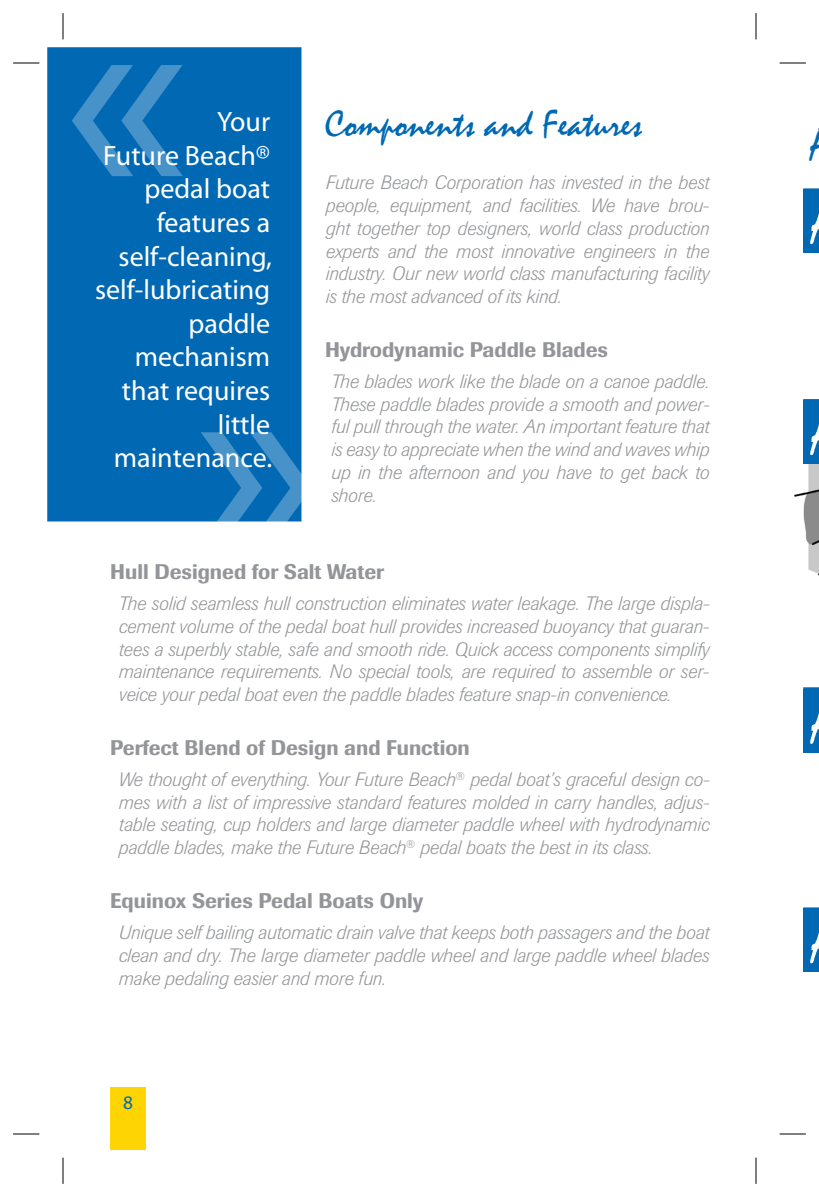
<style>
.page{position:relative;width:819px;height:1197px;background:#fff}
.page>*{position:absolute;margin:0;border:0;box-sizing:border-box;transform-origin:0 0}
.t1{font:301.88px "Myriad";color:#fff}
.t2{font:38.5px "Mistral";color:#0168b3}
.t3{font:28px/33.6px "Myriad";color:#fff;text-align:right}
.t4{font:500 21px "Imago";color:#939598}
.t5{font:italic 300 19.25px/22.8px "Imago";color:#939598;text-align:justify}
.t6{font:19.25px "Myriad";color:#0168b3}
</style>
<div class="page">
<img style="left:794px;top:464px;width:25px;height:112px">
<div style="left:47px;top:47px;width:255px;height:474px;background:#0168b3"></div>
<svg style="left:803px;top:188px;width:16px;height:1px"></svg>
<svg style="left:803px;top:399px;width:16px;height:1px"></svg>
<svg style="left:803px;top:907px;width:16px;height:1px"></svg>
<svg style="left:803px;top:687px;width:16px;height:2px"></svg>
<div style="left:803px;top:189px;width:16px;height:64px;background:#0168b3"></div>
<div style="left:803px;top:400px;width:16px;height:64px;background:#0168b3"></div>
<div style="left:803px;top:689px;width:16px;height:64px;background:#0168b3"></div>
<div style="left:803px;top:908px;width:16px;height:64px;background:#0168b3"></div>
<div style="left:110px;top:1087px;width:36px;height:63px;background:#fed503"></div>
<svg style="left:13px;top:63px;width:26px;height:1px"></svg>
<svg style="left:780px;top:63px;width:26px;height:1px"></svg>
<svg style="left:13px;top:1134px;width:26px;height:1px"></svg>
<svg style="left:780px;top:1134px;width:26px;height:1px"></svg>
<svg style="left:63px;top:13px;width:1px;height:26px"></svg>
<svg style="left:63px;top:1158px;width:1px;height:26px"></svg>
<svg style="left:756px;top:13px;width:1px;height:26px"></svg>
<svg style="left:756px;top:1158px;width:1px;height:26px"></svg>
<h1 class="t1" style="left:63px;top:-54px;width:128px">«</h1>
<h3 class="t3" style="left:95px;top:106px;width:179px">Your<br>Future Beach® pedal boat features a self-cleaning, self-lubricating paddle mechanism that requires little maintenance.</h3>
<h1 class="t1" style="left:194px;top:313px;width:128px">»</h1>
<h2 class="t2" style="left:325px;top:102px;width:319px">Components and Features</h2>
<p class="t5" style="left:325px;top:171px;width:386px">Future Beach Corporation has invested in the best people, equipment, and facilities. We have brou&shy;ght together top designers, world class production experts and the most innovative engineers in the industry. Our new world class manufacturing facility is the most advanced of its kind.</p>
<p class="t4" style="left:325px;top:337px;width:285px">Hydrodynamic Paddle Blades</p>
<p class="t5" style="left:331px;top:370px;width:380px">The blades work like the blade on a canoe paddle.<br>These paddle blades provide a smooth and power&shy;ful pull through the water. An important feature that is easy to appreciate when the wind and waves whip up in the afternoon and you have to get back to shore.</p>
<p class="t4" style="left:110px;top:559px;width:275px">Hull Designed for Salt Water</p>
<p class="t5" style="left:118px;top:592px;width:593px">The solid seamless hull construction eliminates water leakage. The large displa&shy;cement volume of the pedal boat hull provides increased buoyancy that guaran&shy;tees a superbly stable, safe and smooth ride. Quick access components simplify maintenance requirements. No special tools, are required to assemble or ser&shy;veice your pedal boat even the paddle blades feature snap-in convenience.</p>
<p class="t4" style="left:110px;top:735px;width:361px">Perfect Blend of Design and Function</p>
<p class="t5" style="left:118px;top:768px;width:593px">We thought of everything. Your Future Beach<sup>®</sup> pedal boat’s graceful design co&shy;mes with a list of impressive standard features molded in carry handles, adjus&shy;table seating, cup holders and large diameter paddle wheel with hydrodynamic paddle blades, make the Future Beach<sup>®</sup> pedal boats the best in its class.</p>
<p class="t4" style="left:110px;top:888px;width:315px">Equinox Series Pedal Boats Only</p>
<p class="t5" style="left:118px;top:921px;width:592px">Unique self bailing automatic drain valve that keeps both passagers and the boat clean and dry. The large diameter paddle wheel and large paddle wheel blades make pedaling easier and more fun.</p>
<p class="t6" style="left:123px;top:1093px;width:11px">8</p>
</div>
